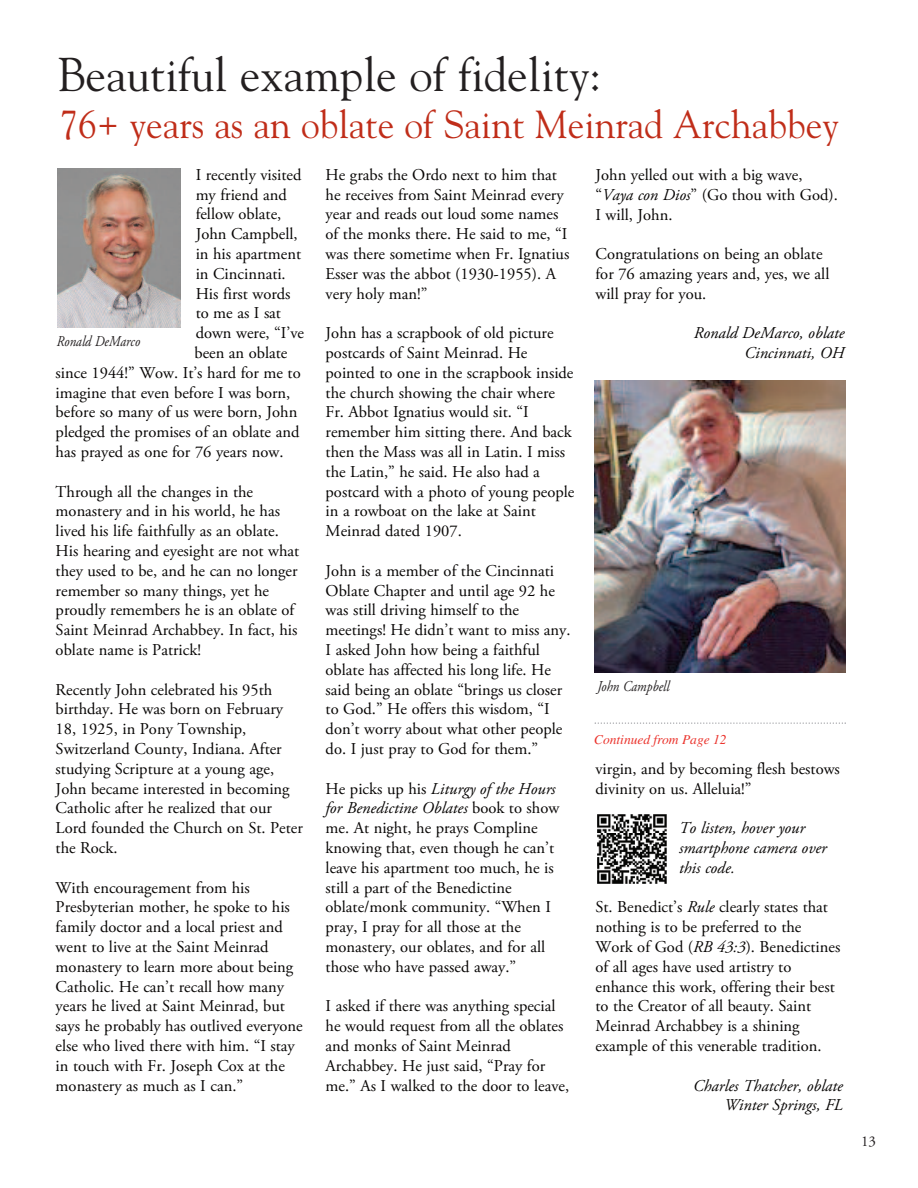
<style>
.page{position:relative;width:918px;height:1188px;background:#fff}
.page>*{position:absolute;margin:0;border:0;box-sizing:border-box;transform-origin:0 0}
.t1{font:47.25px "Goudy";color:#231f20}
.t2{font:39px "Goudy";color:#c02d19;scale:.96 1}
.t3{font:16.5px/19.8px "Adobe Garamond Pro";color:#070504}
.t4{font:italic 16.5px/19.8px "Adobe Garamond Pro";color:#070504;text-align:right}
.t5{font:italic 15px "Adobe Garamond";color:#231f20;scale:.87 1}
.t6{font:15px "Adobe Garamond";color:#231f20}
.t7{font:italic 13.5px "Times";color:#eb342d}
.s1{font-style:italic}
</style>
<div class="page">
<img style="left:58px;top:169px;width:123px;height:159px">
<img style="left:597px;top:814px;width:70px;height:70px">
<svg style="left:595px;top:722px;width:251px;height:2px"></svg>
<img style="left:595px;top:380px;width:251px;height:293px">
<h1 class="t1" style="left:57px;top:47px;width:545px">Beautiful example of fidelity:</h1>
<h2 class="t2" style="left:60px;top:102px;width:813px">76+ years as an oblate of Saint Meinrad Archabbey</h2>
<p class="t3" style="left:196px;top:166px;width:107px">I recently visited</p>
<p class="t3" style="left:196px;top:186px;width:93px">my friend and</p>
<p class="t3" style="left:196px;top:206px;width:87px">fellow oblate,</p>
<p class="t3" style="left:196px;top:226px;width:103px">John Campbell,</p>
<p class="t3" style="left:196px;top:245px;width:107px">in his apartment</p>
<p class="t3" style="left:196px;top:265px;width:92px">in Cincinnati.</p>
<p class="t3" style="left:196px;top:285px;width:96px">His first words</p>
<p class="t3" style="left:196px;top:305px;width:87px">to me as I sat</p>
<p class="t3" style="left:196px;top:325px;width:110px">down were, “I’ve</p>
<p class="t3" style="left:194px;top:344px;width:94px">been an oblate</p>
<p class="t3" style="left:56px;top:364px;width:247px">since 1944!” Wow. It’s hard for me to</p>
<p class="t3" style="left:56px;top:384px;width:236px">imagine that even before I was born,</p>
<p class="t3" style="left:56px;top:404px;width:243px">before so many of us were born, John</p>
<p class="t3" style="left:56px;top:424px;width:245px">pledged the promises of an oblate and</p>
<p class="t3" style="left:56px;top:443px;width:229px">has prayed as one for 76 years now.</p>
<p class="t3" style="left:56px;top:483px;width:245px">Through all the changes in the monastery and in his world, he has lived his life faithfully as an oblate.<br>His hearing and eyesight are not what they used to be, and he can no longer remember so many things, yet he proudly remembers he is an oblate of Saint Meinrad Archabbey. In fact, his oblate name is Patrick!</p>
<p class="t3" style="left:56px;top:681px;width:249px">Recently John celebrated his 95th birthday. He was born on February<br>18, 1925, in Pony Township,<br>Switzerland County, Indiana. After studying Scripture at a young age,<br>John became interested in becoming<br>Catholic after he realized that our<br>Lord founded the Church on St. Peter the Rock.</p>
<p class="t3" style="left:56px;top:879px;width:249px">With encouragement from his Presbyterian mother, he spoke to his family doctor and a local priest and went to live at the Saint Meinrad monastery to learn more about being Catholic. He can’t recall how many years he lived at Saint Meinrad, but says he probably has outlived everyone else who lived there with him. “I stay in touch with Fr. Joseph Cox at the monastery as much as I can.”</p>
<p class="t5" style="left:56px;top:335px;width:97px">Ronald DeMarco</p>
<p class="t3" style="left:326px;top:166px;width:245px">He grabs the Ordo next to him that he receives from Saint Meinrad every year and reads out loud some names of the monks there. He said to me, “I was there sometime when Fr. Ignatius<br>Esser was the abbot (1930-1955). A very holy man!”</p>
<p class="t3" style="left:326px;top:325px;width:250px">John has a scrapbook of old picture postcards of Saint Meinrad. He pointed to one in the scrapbook inside the church showing the chair where<br>Fr. Abbot Ignatius would sit. “I remember him sitting there. And back then the Mass was all in Latin. I miss the Latin,” he said. He also had a postcard with a photo of young people in a rowboat on the lake at Saint<br>Meinrad dated 1907.</p>
<p class="t3" style="left:326px;top:562px;width:246px">John is a member of the Cincinnati Oblate Chapter and until age 92 he was still driving himself to the meetings! He didn’t want to miss any.<br>I asked John how being a faithful oblate has affected his long life. He said being an oblate “brings us closer to God.” He offers this wisdom, “I don’t worry about what other people do. I just pray to God for them.”</p>
<p class="t3" style="left:326px;top:780px;width:235px">He picks up his <span class="s1">Liturgy of the Hours for Benedictine Oblates</span> book to show me. At night, he prays Compline knowing that, even though he can’t leave his apartment too much, he is still a part of the Benedictine oblate/monk community. “When I pray, I pray for all those at the monastery, our oblates, and for all those who have passed away.”</p>
<p class="t3" style="left:326px;top:998px;width:245px">I asked if there was anything special he would request from all the oblates and monks of Saint Meinrad Archabbey. He just said, “Pray for me.” As I walked to the door to leave,</p>
<p class="t3" style="left:596px;top:166px;width:244px">John yelled out with a big wave, “<span class="s1">Vaya con Dios</span>” (Go thou with God).<br>I will, John.</p>
<p class="t3" style="left:596px;top:246px;width:235px">Congratulations on being an oblate for 76 amazing years and, yes, we all will pray for you.</p>
<p class="t4" style="left:694px;top:325px;width:152px">Ronald DeMarco, oblate<br>Cincinnati, OH</p>
<p class="t5" style="left:597px;top:680px;width:85px">John Campbell</p>
<p class="t7" style="left:594px;top:731px;width:134px">Continued from Page 12</p>
<p class="t3" style="left:595px;top:760px;width:246px">virgin, and by becoming flesh bestows divinity on us. Alleluia!”</p>
<p class="t4" style="left:679px;top:820px;width:149px;text-align:left">To listen, hover your smartphone camera over this code.</p>
<p class="t3" style="left:595px;top:899px;width:246px">St. Benedict’s <span class="s1">Rule</span> clearly states that nothing is to be preferred to the Work of God (<span class="s1">RB 43:3</span>). Benedictines of all ages have used artistry to enhance this work, offering their best to the Creator of all beauty. Saint Meinrad Archabbey is a shining example of this venerable tradition.</p>
<p class="t4" style="left:693px;top:1077px;width:151px">Charles Thatcher, oblate<br>Winter Springs, FL</p>
<p class="t6" style="left:861px;top:1136px;width:16px">13</p>
</div>
